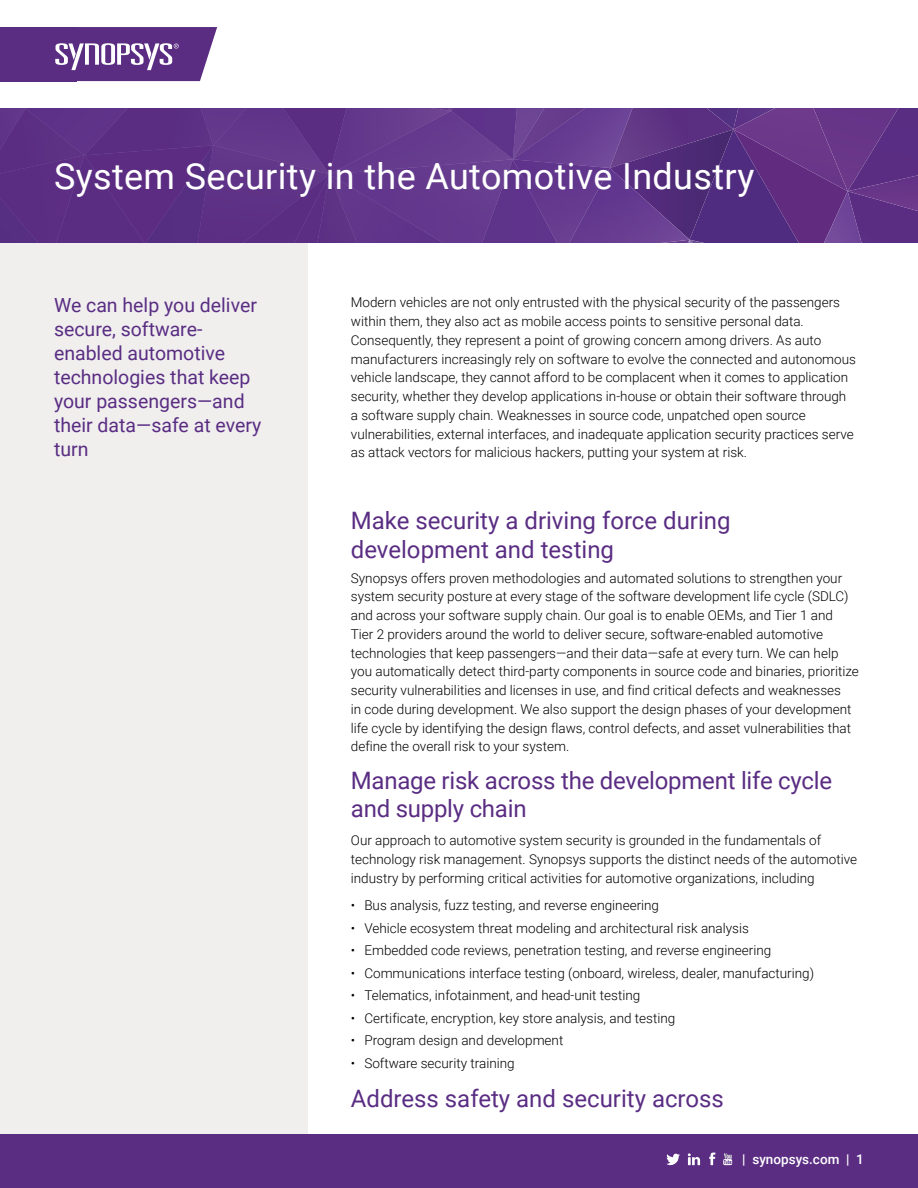
<style>
.page{position:relative;width:918px;height:1188px;background:#fff}
.page>*{position:absolute;margin:0;border:0;box-sizing:border-box;transform-origin:0 0}
.t1{font:36px "Roboto";letter-spacing:.01em;color:#fff}
.t2{font:24px/28.5px "Roboto";color:#5a2d83}
.t3{font:19.5px/24px "Roboto";color:#5a2d83}
.t4{font:300 13.5px/18.8px "Roboto";color:#000}
.t5{font:500 13.5px "Roboto";color:#fff}
</style>
<div class="page">
<div style="left:0;top:27px;width:77px;height:54px;background:#5a2d83"></div>
<div style="left:0;top:162px;width:308px;height:1026px;background:#f0efee"></div>
<div style="left:0;top:1134px;width:918px;height:54px;background:#5a2d83"></div>
<svg style="left:688px;top:108px;width:230px;height:135px;background:#5d3183"></svg>
<div style="left:0;top:108px;width:688px;height:135px;background:#5a2d83"></div>
<svg style="left:55px;top:27px;width:162px;height:54px"></svg>
<svg style="left:667px;top:1153px;width:13px;height:12px"></svg>
<svg style="left:709px;top:1152px;width:7px;height:13px"></svg>
<svg style="left:723px;top:1153px;width:9px;height:12px"></svg>
<svg style="left:688px;top:1153px;width:12px;height:12px"></svg>
<h1 class="t1" style="left:54px;top:151px;width:702px">System Security in the Automotive Industry</h1>
<h3 class="t3" style="left:54px;top:292px;width:209px">We can help you deliver secure, software&shy;enabled automotive technologies that keep your passengers—and their data—safe at every turn</h3>
<p class="t4" style="left:351px;top:293px;width:507px">Modern vehicles are not only entrusted with the physical security of the passengers within them, they also act as mobile access points to sensitive personal data.<br>Consequently, they represent a point of growing concern among drivers. As auto manufacturers increasingly rely on software to evolve the connected and autonomous vehicle landscape, they cannot afford to be complacent when it comes to application security, whether they develop applications in-house or obtain their software through a software supply chain. Weaknesses in source code, unpatched open source vulnerabilities, external interfaces, and inadequate application security practices serve as attack vectors for malicious hackers, putting your system at risk.</p>
<h2 class="t2" style="left:351px;top:506px;width:381px">Make security a driving force during development and testing</h2>
<p class="t4" style="left:351px;top:568px;width:510px">Synopsys offers proven methodologies and automated solutions to strengthen your system security posture at every stage of the software development life cycle (SDLC) and across your software supply chain. Our goal is to enable OEMs, and Tier 1 and Tier 2 providers around the world to deliver secure, software-enabled automotive technologies that keep passengers—and their data—safe at every turn. We can help you automatically detect third-party components in source code and binaries, prioritize security vulnerabilities and licenses in use, and find critical defects and weaknesses<br>in code during development. We also support the design phases of your development life cycle by identifying the design flaws, control defects, and asset vulnerabilities that define the overall risk to your system.</p>
<h2 class="t2" style="left:351px;top:765px;width:483px">Manage risk across the development life cycle and supply chain</h2>
<p class="t4" style="left:351px;top:830px;width:508px">Our approach to automotive system security is grounded in the fundamentals of technology risk management. Synopsys supports the distinct needs of the automotive industry by performing critical activities for automotive organizations, including</p>
<p class="t4" style="left:351px;top:896px;width:310px">• Bus analysis, fuzz testing, and reverse engineering</p>
<p class="t4" style="left:351px;top:918px;width:400px">• Vehicle ecosystem threat modeling and architectural risk analysis</p>
<p class="t4" style="left:351px;top:941px;width:422px">• Embedded code reviews, penetration testing, and reverse engineering</p>
<p class="t4" style="left:351px;top:963px;width:465px">• Communications interface testing (onboard, wireless, dealer, manufacturing)</p>
<p class="t4" style="left:351px;top:986px;width:291px">• Telematics, infotainment, and head-unit testing</p>
<p class="t4" style="left:351px;top:1008px;width:326px">• Certificate, encryption, key store analysis, and testing</p>
<p class="t4" style="left:351px;top:1031px;width:214px">• Program design and development</p>
<p class="t4" style="left:351px;top:1053px;width:165px">• Software security training</p>
<h2 class="t2" style="left:351px;top:1083px;width:375px">Address safety and security across</h2>
<p class="t5" style="left:742px;top:1149px;width:123px">| synopsys.com | 1</p>
</div>
